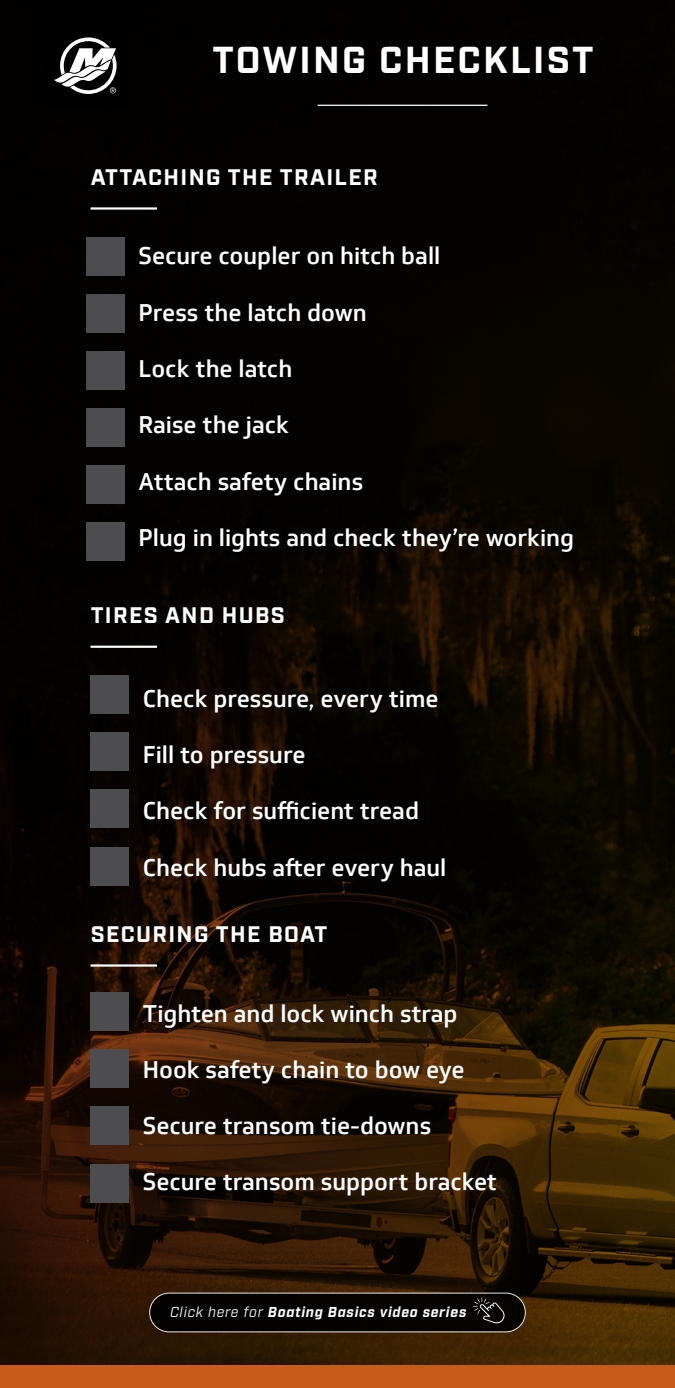
<style>
.page{position:relative;width:675px;height:1388px;background:#fff}
.page>*{position:absolute;margin:0;border:0;box-sizing:border-box;transform-origin:0 0}
.t1{font:700 37.5px "Industry";letter-spacing:.06em;color:#fff}
.t2{font:500 23.5px "Soleto";color:#fff}
.t3{font:700 22.5px "Industry";letter-spacing:.06em;color:#fff}
.t4{font:italic 700 14.38px "Industry";letter-spacing:.05em;color:#fff}
.s1{font-weight:400}
</style>
<div class="page">
<img style="left:0;top:0;width:675px;height:1365px">
<div style="left:0;top:1365px;width:675px;height:23px;background:#c85b1a"></div>
<hr style="left:91px;top:207px;width:66px;height:3px;background:#fff">
<hr style="left:91px;top:645px;width:66px;height:3px;background:#fff">
<hr style="left:91px;top:964px;width:66px;height:2px;background:#fff">
<div style="left:86px;top:237px;width:39px;height:39px;background:#4d4d4f"></div>
<div style="left:86px;top:465px;width:39px;height:39px;background:#4d4d4f"></div>
<div style="left:86px;top:351px;width:39px;height:39px;background:#4d4d4f"></div>
<div style="left:86px;top:294px;width:39px;height:39px;background:#4d4d4f"></div>
<div style="left:86px;top:522px;width:39px;height:39px;background:#4d4d4f"></div>
<div style="left:86px;top:408px;width:39px;height:39px;background:#4d4d4f"></div>
<div style="left:91px;top:992px;width:38px;height:39px;background:#4d4d4f"></div>
<div style="left:91px;top:1106px;width:38px;height:39px;background:#4d4d4f"></div>
<div style="left:91px;top:1049px;width:38px;height:39px;background:#4d4d4f"></div>
<div style="left:91px;top:1163px;width:38px;height:39px;background:#4d4d4f"></div>
<div style="left:91px;top:675px;width:38px;height:39px;background:#4d4d4f"></div>
<div style="left:91px;top:789px;width:38px;height:39px;background:#4d4d4f"></div>
<div style="left:91px;top:732px;width:38px;height:39px;background:#4d4d4f"></div>
<div style="left:91px;top:846px;width:38px;height:39px;background:#4d4d4f"></div>
<div style="left:44px;top:0;width:86px;height:107px;background:#000"></div>
<svg style="left:54px;top:37px;width:63px;height:57px"></svg>
<div style="left:150px;top:1293px;width:375px;height:38px;background:#000;border-radius:19px"></div>
<div style="left:150px;top:1293px;width:375px;height:39px;border:1px solid #fff;border-radius:19px"></div>
<svg style="left:473px;top:1297px;width:32px;height:26px"></svg>
<hr style="left:318px;top:105px;width:170px;height:1px;background:#fff">
<h1 class="t1" style="left:212px;top:38px;width:383px">TOWING CHECKLIST</h1>
<p class="t3" style="left:91px;top:164px;width:289px">ATTACHING THE TRAILER</p>
<p class="t2" style="left:139px;top:242px;width:303px">Secure coupler on hitch ball</p>
<p class="t2" style="left:139px;top:298px;width:230px">Press the latch down</p>
<p class="t2" style="left:139px;top:354px;width:155px">Lock the latch</p>
<p class="t2" style="left:139px;top:410px;width:152px">Raise the jack</p>
<p class="t2" style="left:139px;top:467px;width:226px">Attach safety chains</p>
<p class="t2" style="left:139px;top:523px;width:437px">Plug in lights and check they’re working</p>
<p class="t3" style="left:91px;top:602px;width:196px">TIRES AND HUBS</p>
<p class="t2" style="left:143px;top:684px;width:297px">Check pressure, every time</p>
<p class="t2" style="left:143px;top:740px;width:164px">Fill to pressure</p>
<p class="t2" style="left:143px;top:796px;width:278px">Check for sufficient tread</p>
<p class="t2" style="left:143px;top:852px;width:305px">Check hubs after every haul</p>
<p class="t3" style="left:91px;top:921px;width:238px">SECURING THE BOAT</p>
<p class="t2" style="left:143px;top:998px;width:316px">Tighten and lock winch strap</p>
<p class="t2" style="left:143px;top:1055px;width:323px">Hook safety chain to bow eye</p>
<p class="t2" style="left:143px;top:1111px;width:290px">Secure transom tie-downs</p>
<p class="t2" style="left:143px;top:1167px;width:356px">Secure transom support bracket</p>
<p class="t4" style="left:170px;top:1303px;width:298px"><span class="s1">Click here for</span> Boating Basics video series</p>
</div>
